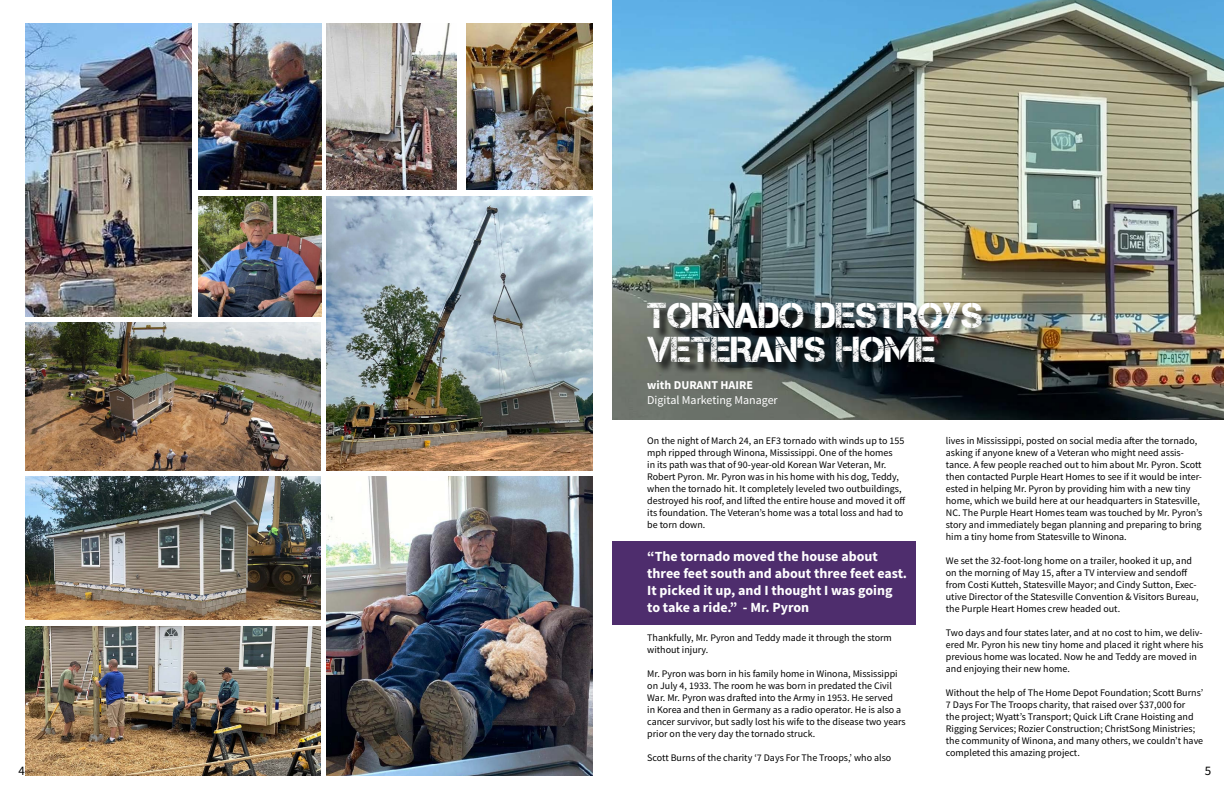
<style>
.page{position:relative;width:1224px;height:792px;background:#fff}
.page>*{position:absolute;margin:0;border:0;box-sizing:border-box;transform-origin:0 0}
.t1{font:36px/34px "Captureit";color:#fff}
.t2{font:700 14px/16.8px "Source Sans Pro";color:#fff}
.t3{font:13px "Source Sans Pro";color:#000}
.t4{font:12px "Source Sans Pro";color:#fff}
.t5{font:700 12px "Source Sans Pro";color:#fff}
.t6{font:10px/12px "Source Sans Pro";color:#000}
</style>
<div class="page">
<img style="left:612px;top:0;width:612px;height:419px">
<div style="left:612px;top:541px;width:304px;height:84px;background:#4e2d6d"></div>
<div style="left:649px;top:304px;width:345px;height:71px;background:#000;opacity:.75"></div>
<img style="left:326px;top:197px;width:266px;height:274px">
<img style="left:467px;top:23px;width:125px;height:167px">
<img style="left:326px;top:23px;width:131px;height:167px">
<img style="left:25px;top:23px;width:167px;height:294px">
<img style="left:25px;top:477px;width:296px;height:143px">
<img style="left:25px;top:323px;width:296px;height:148px">
<img style="left:326px;top:477px;width:267px;height:298px">
<img style="left:25px;top:627px;width:296px;height:148px">
<img style="left:198px;top:23px;width:124px;height:167px">
<img style="left:198px;top:197px;width:124px;height:120px">
<h1 class="t1" style="left:647px;top:299px;width:337px">TORNADO DESTROYS<br>VETERAN'S HOME</h1>
<p class="t5" style="left:647px;top:377px;width:107px">with DURANT HAIRE</p>
<p class="t4" style="left:647px;top:392px;width:132px">Digital Marketing Manager</p>
<p class="t6" style="left:647px;top:434px;width:260px">On the night of March 24, an EF3 tornado with winds up to 155 mph ripped through Winona, Mississippi. One of the homes<br>in its path was that of 90-year-old Korean War Veteran, Mr.<br>Robert Pyron. Mr. Pyron was in his home with his dog, Teddy, when the tornado hit. It completely leveled two outbuildings, destroyed his roof, and lifted the entire house and moved it off its foundation. The Veteran’s home was a total loss and had to be torn down.</p>
<h2 class="t2" style="left:647px;top:548px;width:261px">“The tornado moved the house about three feet south and about three feet east.<br>It picked it up, and I thought I was going to take a ride.” - Mr. Pyron</h2>
<p class="t6" style="left:647px;top:631px;width:246px">Thankfully, Mr. Pyron and Teddy made it through the storm without injury.</p>
<p class="t6" style="left:647px;top:667px;width:260px">Mr. Pyron was born in his family home in Winona, Mississippi on July 4, 1933. The room he was born in predated the Civil War. Mr. Pyron was drafted into the Army in 1953. He served<br>in Korea and then in Germany as a radio operator. He is also a cancer survivor, but sadly lost his wife to the disease two years prior on the very day the tornado struck.</p>
<p class="t6" style="left:647px;top:751px;width:246px">Scott Burns of the charity ‘7 Days For The Troops,’ who also</p>
<p class="t6" style="left:946px;top:434px;width:258px">lives in Mississippi, posted on social media after the tornado, asking if anyone knew of a Veteran who might need assis&shy;tance. A few people reached out to him about Mr. Pyron. Scott then contacted Purple Heart Homes to see if it would be inter&shy;ested in helping Mr. Pyron by providing him with a new tiny home, which we build here at our headquarters in Statesville, NC. The Purple Heart Homes team was touched by Mr. Pyron’s story and immediately began planning and preparing to bring him a tiny home from Statesville to Winona.</p>
<p class="t6" style="left:946px;top:554px;width:254px">We set the 32-foot-long home on a trailer, hooked it up, and on the morning of May 15, after a TV interview and sendoff from Costi Kutteh, Statesville Mayor; and Cindy Sutton, Exec&shy;utive Director of the Statesville Convention &amp; Visitors Bureau, the Purple Heart Homes crew headed out.</p>
<p class="t6" style="left:946px;top:626px;width:259px">Two days and four states later, and at no cost to him, we deliv&shy;ered Mr. Pyron his new tiny home and placed it right where his previous home was located. Now he and Teddy are moved in and enjoying their new home.</p>
<p class="t6" style="left:946px;top:686px;width:259px">Without the help of The Home Depot Foundation; Scott Burns’ 7 Days For The Troops charity, that raised over $37,000 for<br>the project; Wyatt’s Transport; Quick Lift Crane Hoisting and Rigging Services; Rozier Construction; ChristSong Ministries; the community of Winona, and many others, we couldn’t have completed this amazing project.</p>
<h3 class="t3" style="left:19px;top:762px;width:8px">4</h3>
<h3 class="t3" style="left:1205px;top:762px;width:8px">5</h3>
</div>
